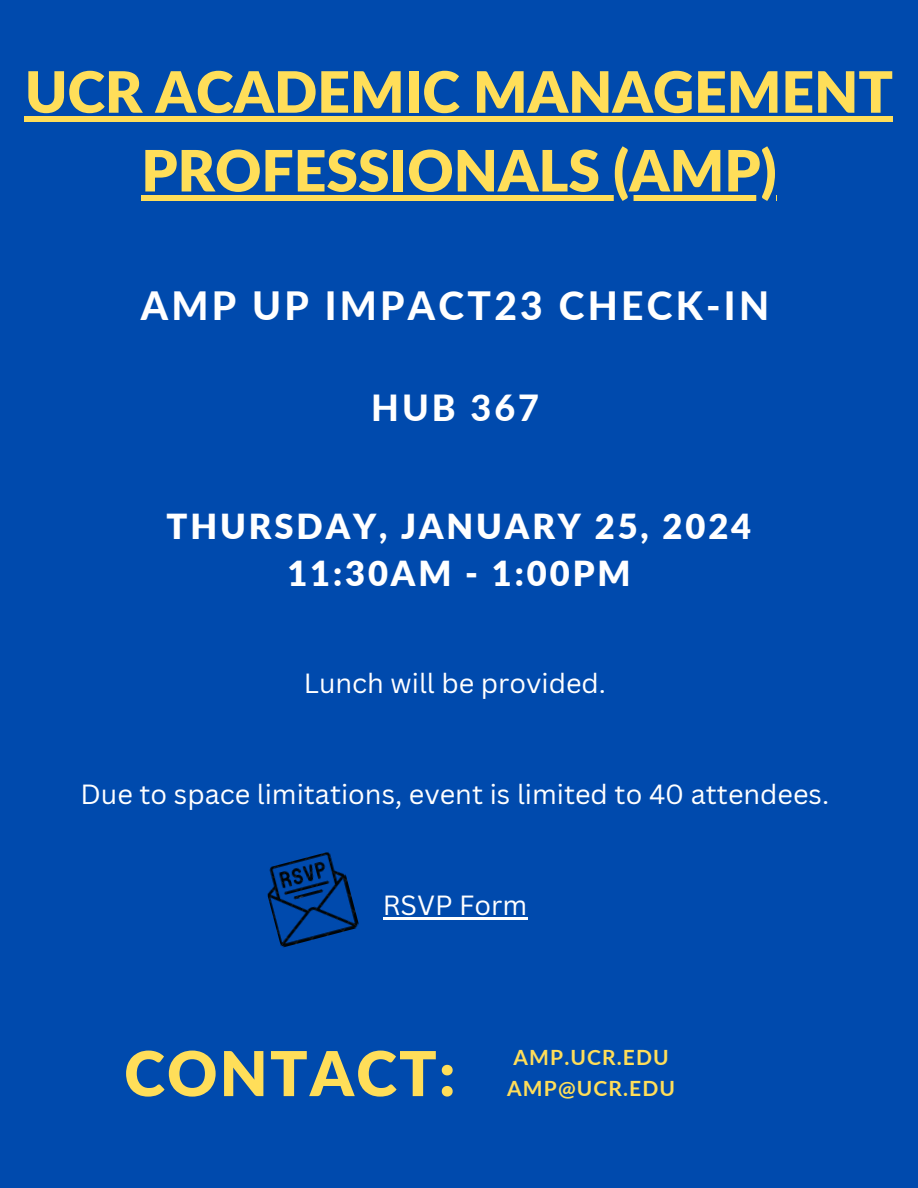
<style>
.page{position:relative;width:918px;height:1188px;background:#004aad}
.page>*{position:absolute;margin:0;border:0;box-sizing:border-box;transform-origin:0 0}
.t1{font:900 61.8px "Lato";letter-spacing:.035em;color:#ffde59}
.t2{font:900 57px/78.8px "Lato";color:#ffde59;text-align:center}
.t3{font:800 39px "Lato";letter-spacing:.085em;color:#fff}
.t4{font:800 36px "Lato";letter-spacing:.085em;color:#fff}
.t5{font:900 34.5px/47.2px "Lato";letter-spacing:.085em;color:#fff;text-align:center}
.t6{font:27px "Canva Sans";color:#fff}
.t7{font:700 21px "Lato";letter-spacing:.055em;color:#ffde59}
</style>
<div class="page">
<img style="left:267px;top:852px;width:92px;height:96px">
<div style="left:25px;top:116px;width:868px;height:6px;background:#ffde59"></div>
<div style="left:141px;top:195px;width:636px;height:5px;background:#ffde59"></div>
<hr style="left:383px;top:918px;width:144px;height:2px;background:#fff">
<p class="t2" style="left:25px;top:51px;width:870px">UCR ACADEMIC MANAGEMENT<br>PROFESSIONALS (AMP)</p>
<p class="t3" style="left:141px;top:282px;width:630px">AMP UP IMPACT23 CHECK-IN</p>
<p class="t4" style="left:371px;top:386px;width:169px">HUB 367</p>
<p class="t5" style="left:167px;top:502px;width:586px">THURSDAY, JANUARY 25, 2024<br>11:30AM - 1:00PM</p>
<p class="t6" style="left:304px;top:664px;width:304px">Lunch will be provided.</p>
<p class="t6" style="left:80px;top:775px;width:750px">Due to space limitations, event is limited to 40 attendees.</p>
<p class="t6" style="left:383px;top:886px;width:146px">RSVP Form</p>
<p class="t1" style="left:124px;top:1035px;width:333px">CONTACT:</p>
<p class="t7" style="left:514px;top:1044px;width:157px">AMP.UCR.EDU</p>
<p class="t7" style="left:507px;top:1075px;width:169px">AMP@UCR.EDU</p>
</div>
